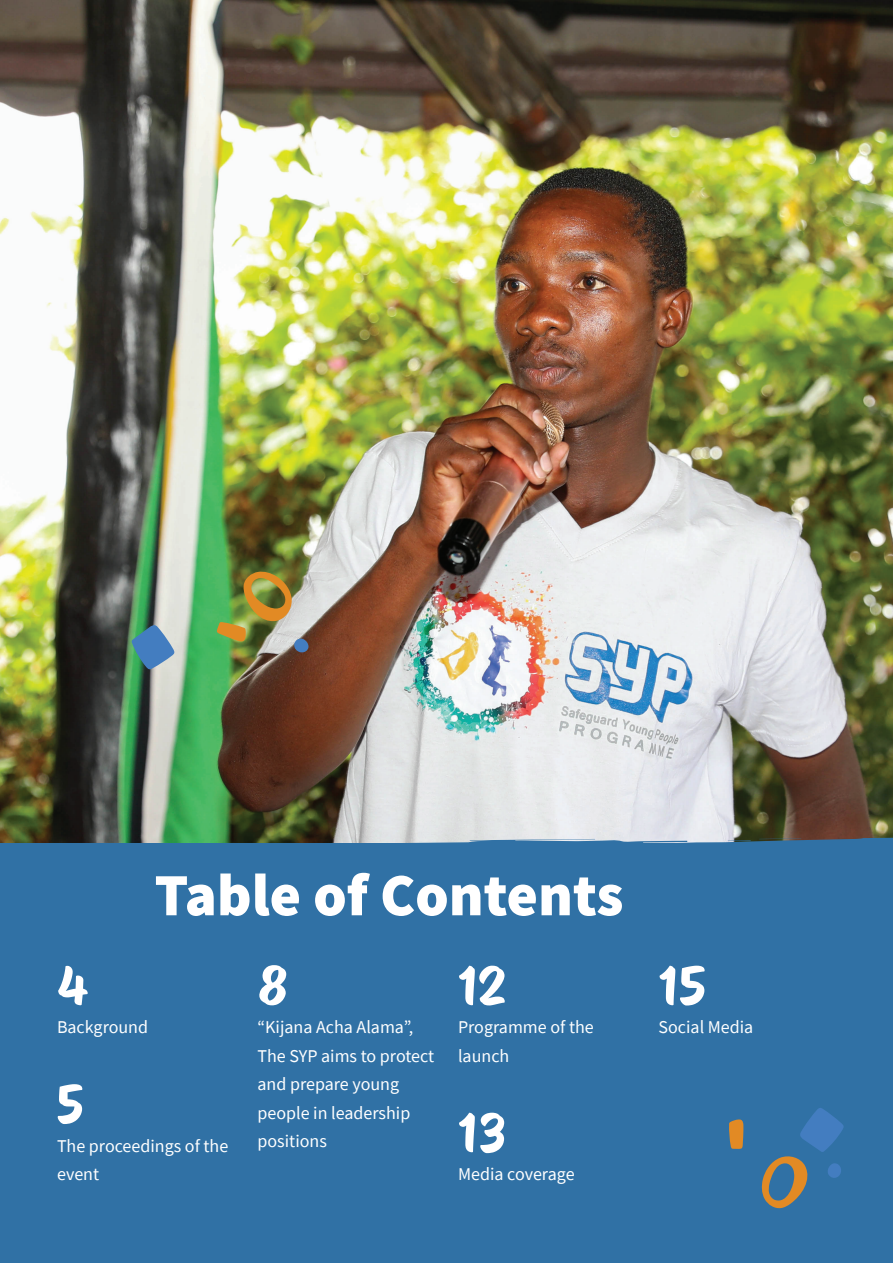
<style>
.page{position:relative;width:893px;height:1263px;background:#fff}
.page>*{position:absolute;margin:0;border:0;box-sizing:border-box;transform-origin:0 0}
.t1{font:900 60px "Source Sans Pro";color:#fff}
.t2{font:54px "Protest Riot";color:#fff}
.t3{font:18px/28.5px "Source Sans Pro";color:#fff}
</style>
<div class="page">
<img style="left:0;top:0;width:893px;height:837px">
<div style="left:0;top:843px;width:893px;height:420px;background:#3071a5"></div>
<img style="left:0;top:837px;width:893px;height:6px">
<svg style="left:761px;top:1108px;width:83px;height:101px"></svg>
<svg style="left:729px;top:1119px;width:14px;height:30px"></svg>
<svg style="left:131px;top:623px;width:44px;height:46px;background:#669aaf"></svg>
<img style="left:216px;top:571px;width:92px;height:84px">
<h1 class="t1" style="left:154px;top:854px;width:470px">Table of Contents</h1>
<h2 class="t2" style="left:57px;top:939px;width:33px">4</h2>
<p class="t3" style="left:57px;top:1013px;width:93px">Background</p>
<h2 class="t2" style="left:57px;top:1058px;width:28px">5</h2>
<p class="t3" style="left:57px;top:1131px;width:173px">The proceedings of the event</p>
<h2 class="t2" style="left:258px;top:939px;width:32px">8</h2>
<p class="t3" style="left:258px;top:1013px;width:178px">“Kijana Acha Alama”,<br>The SYP aims to protect and prepare young people in leadership positions</p>
<h2 class="t2" style="left:458px;top:939px;width:50px">12</h2>
<p class="t3" style="left:458px;top:1013px;width:137px">Programme of the launch</p>
<h2 class="t2" style="left:458px;top:1086px;width:49px">13</h2>
<p class="t3" style="left:458px;top:1160px;width:118px">Media coverage</p>
<h2 class="t2" style="left:659px;top:939px;width:49px">15</h2>
<p class="t3" style="left:659px;top:1013px;width:96px">Social Media</p>
</div>
